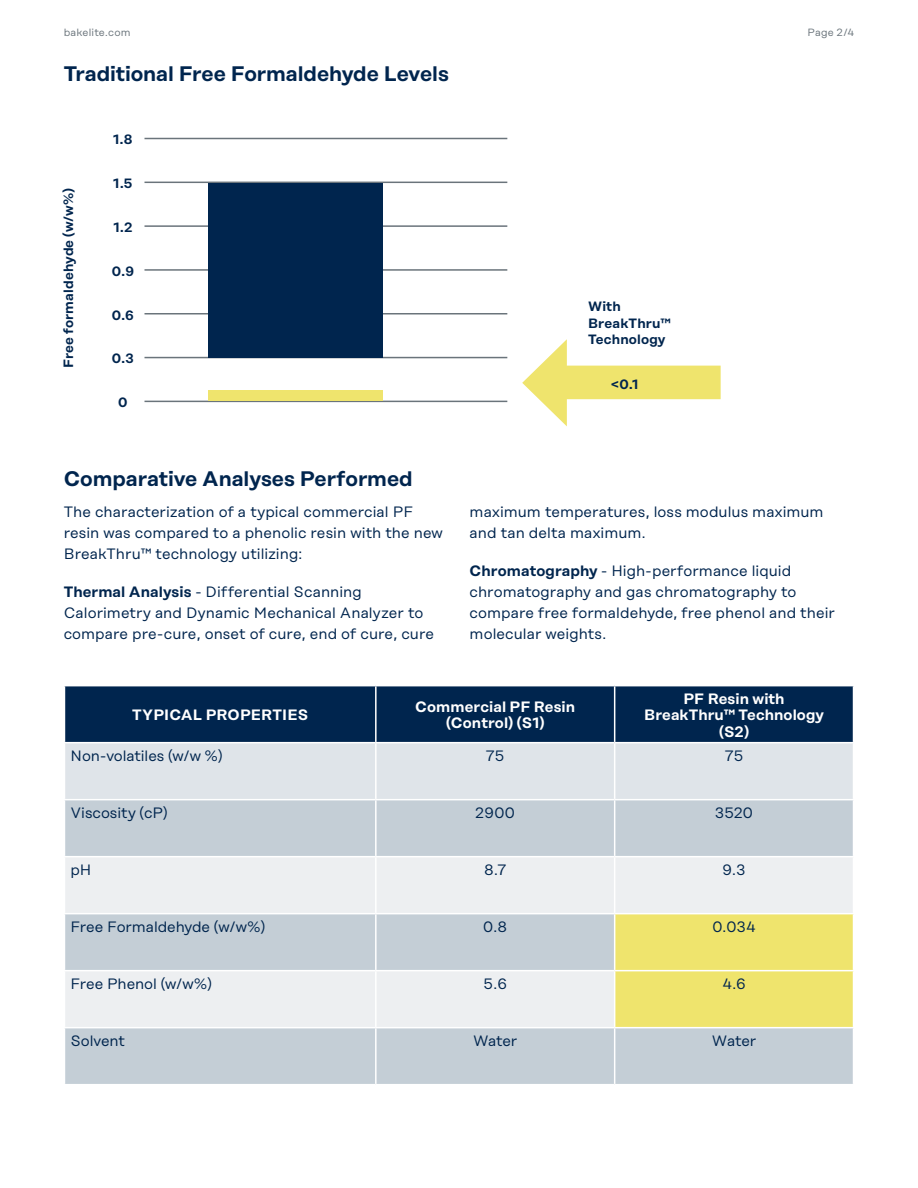
<style>
.page{position:relative;width:918px;height:1188px;background:#fff}
.page>*{position:absolute;margin:0;border:0;box-sizing:border-box;transform-origin:0 0}
.Headline_24_Pt{font:600 21px "Rational Display";letter-spacing:-.005em;color:#00254e}
.Body_Text_12_Pt{font:600 21px "Rational Display";letter-spacing:-.005em;color:#00254e}
.Body_Text_12_Pt-2{font:15px/21px "Rational Display";letter-spacing:.005em;color:#00254e}
.Tables_Text{font:15px "Rational Display";letter-spacing:-.005em;color:#00254e}
.Tables_Headline{font:600 15px/16.5px "Rational Display";letter-spacing:.005em;color:#fff;text-align:center}
.Headline_24_Pt-2{font:600 13.5px/16.5px "Rational Display";letter-spacing:.01em;color:#00254e}
.t1{font:10.5px "Rational Display";letter-spacing:.02em;color:#6a747b}
.s1{font-weight:600}
</style>
<div class="page">
<hr style="left:145px;top:138px;width:362px;height:1px;background:#6a747b">
<hr style="left:145px;top:182px;width:362px;height:1px;background:#6a747b">
<hr style="left:145px;top:225px;width:362px;height:2px;background:#6a747b">
<hr style="left:145px;top:269px;width:362px;height:2px;background:#6a747b">
<hr style="left:145px;top:313px;width:362px;height:2px;background:#6a747b">
<hr style="left:145px;top:357px;width:362px;height:1px;background:#6a747b">
<hr style="left:145px;top:401px;width:362px;height:1px;background:#6a747b">
<div style="left:209px;top:183px;width:174px;height:174px;background:#00254e"></div>
<div style="left:209px;top:390px;width:174px;height:11px;background:#efe46d"></div>
<svg style="left:522px;top:339px;width:199px;height:87px"></svg>
<div style="left:65px;top:686px;width:788px;height:56px;background:#00254e"></div>
<div style="left:65px;top:743px;width:788px;height:56px;background:#dfe4e9"></div>
<div style="left:65px;top:800px;width:788px;height:284px;background:#c4ced6"></div>
<svg style="left:65px;top:857px;width:788px;height:170px;background:#e1e5e9"></svg>
<div style="left:615px;top:914px;width:238px;height:113px;background:#efe46d"></div>
<hr style="left:375px;top:686px;width:2px;height:56px;background:#fff">
<hr style="left:614px;top:686px;width:1px;height:56px;background:#fff">
<hr style="left:375px;top:743px;width:2px;height:56px;background:#fff">
<hr style="left:614px;top:743px;width:1px;height:56px;background:#fff">
<hr style="left:375px;top:800px;width:2px;height:56px;background:#fff">
<hr style="left:614px;top:800px;width:1px;height:56px;background:#fff">
<hr style="left:64px;top:856px;width:312px;height:1px;background:#fff">
<hr style="left:376px;top:856px;width:239px;height:1px;background:#fff">
<hr style="left:375px;top:857px;width:2px;height:56px;background:#fff">
<hr style="left:615px;top:856px;width:239px;height:1px;background:#fff">
<hr style="left:614px;top:857px;width:1px;height:56px;background:#fff">
<hr style="left:64px;top:913px;width:312px;height:1px;background:#fff">
<hr style="left:376px;top:913px;width:239px;height:1px;background:#fff">
<hr style="left:375px;top:914px;width:2px;height:56px;background:#fff">
<hr style="left:615px;top:913px;width:239px;height:1px;background:#fff">
<hr style="left:614px;top:914px;width:1px;height:56px;background:#fff">
<hr style="left:64px;top:970px;width:312px;height:1px;background:#fff">
<hr style="left:376px;top:970px;width:239px;height:1px;background:#fff">
<hr style="left:375px;top:971px;width:2px;height:56px;background:#fff">
<hr style="left:615px;top:970px;width:239px;height:1px;background:#fff">
<hr style="left:614px;top:971px;width:1px;height:56px;background:#fff">
<hr style="left:64px;top:1027px;width:312px;height:1px;background:#fff">
<hr style="left:376px;top:1027px;width:239px;height:1px;background:#fff">
<hr style="left:375px;top:1028px;width:2px;height:56px;background:#fff">
<hr style="left:615px;top:1027px;width:239px;height:1px;background:#fff">
<hr style="left:614px;top:1028px;width:1px;height:56px;background:#fff">
<p class="t1" style="left:64px;top:27px;width:68px">bakelite.com</p>
<p class="t1" style="left:808px;top:27px;width:48px">Page 2/4</p>
<p class="Headline_24_Pt" style="left:64px;top:61px;width:387px">Traditional Free Formaldehyde Levels</p>
<p class="Headline_24_Pt-2" style="left:60px;top:368px;width:181px;rotate:-90deg">Free formaldehyde (w/w%)</p>
<p class="Headline_24_Pt-2" style="left:113px;top:131px;width:21px">1.8</p>
<p class="Headline_24_Pt-2" style="left:113px;top:175px;width:21px">1.5</p>
<p class="Headline_24_Pt-2" style="left:113px;top:219px;width:21px">1.2</p>
<p class="Headline_24_Pt-2" style="left:112px;top:263px;width:24px">0.9</p>
<p class="Headline_24_Pt-2" style="left:112px;top:306px;width:24px">0.6</p>
<p class="Headline_24_Pt-2" style="left:112px;top:350px;width:23px">0.3</p>
<p class="Headline_24_Pt-2" style="left:118px;top:394px;width:11px">0</p>
<p class="Body_Text_12_Pt" style="left:64px;top:466px;width:351px">Comparative Analyses Performed</p>
<p class="Body_Text_12_Pt-2" style="left:64px;top:501px;width:381px">The characterization of a typical commercial PF resin was compared to a phenolic resin with the new<br>BreakThru™ technology utilizing:</p>
<p class="Body_Text_12_Pt-2" style="left:64px;top:581px;width:372px"><span class="s1">Thermal Analysis</span> - Differential Scanning<br>Calorimetry and Dynamic Mechanical Analyzer to compare pre-cure, onset of cure, end of cure, cure</p>
<p class="Headline_24_Pt-2" style="left:588px;top:298px;width:84px">With<br>BreakThru™<br>Technology</p>
<p class="Headline_24_Pt-2" style="left:611px;top:376px;width:29px">&lt;0.1</p>
<p class="Body_Text_12_Pt-2" style="left:470px;top:501px;width:355px">maximum temperatures, loss modulus maximum and tan delta maximum.</p>
<p class="Body_Text_12_Pt-2" style="left:470px;top:560px;width:367px"><span class="s1">Chromatography</span> - High-performance liquid chromatography and gas chromatography to compare free formaldehyde, free phenol and their molecular weights.</p>
<p class="Tables_Headline" style="left:132px;top:707px;width:177px">TYPICAL PROPERTIES</p>
<p class="Tables_Headline" style="left:415px;top:698px;width:161px">Commercial PF Resin (Control) (S1)</p>
<p class="Tables_Headline" style="left:644px;top:690px;width:182px">PF Resin with<br>BreakThru™ Technology (S2)</p>
<p class="Tables_Text" style="left:70px;top:747px;width:154px">Non-volatiles (w/w %)</p>
<p class="Tables_Text" style="left:486px;top:747px;width:20px">75</p>
<p class="Tables_Text" style="left:725px;top:747px;width:20px">75</p>
<p class="Tables_Text" style="left:70px;top:804px;width:99px">Viscosity (cP)</p>
<p class="Tables_Text" style="left:476px;top:804px;width:41px">2900</p>
<p class="Tables_Text" style="left:715px;top:804px;width:39px">3520</p>
<p class="Tables_Text" style="left:70px;top:861px;width:23px">pH</p>
<p class="Tables_Text" style="left:484px;top:861px;width:24px">8.7</p>
<p class="Tables_Text" style="left:723px;top:861px;width:24px">9.3</p>
<p class="Tables_Text" style="left:70px;top:918px;width:196px">Free Formaldehyde (w/w%)</p>
<p class="Tables_Text" style="left:483px;top:918px;width:26px">0.8</p>
<p class="Tables_Text" style="left:712px;top:918px;width:45px">0.034</p>
<p class="Tables_Text" style="left:70px;top:975px;width:143px">Free Phenol (w/w%)</p>
<p class="Tables_Text" style="left:484px;top:975px;width:25px">5.6</p>
<p class="Tables_Text" style="left:722px;top:975px;width:25px">4.6</p>
<p class="Tables_Text" style="left:70px;top:1032px;width:56px">Solvent</p>
<p class="Tables_Text" style="left:473px;top:1032px;width:46px">Water</p>
<p class="Tables_Text" style="left:712px;top:1032px;width:46px">Water</p>
</div>
